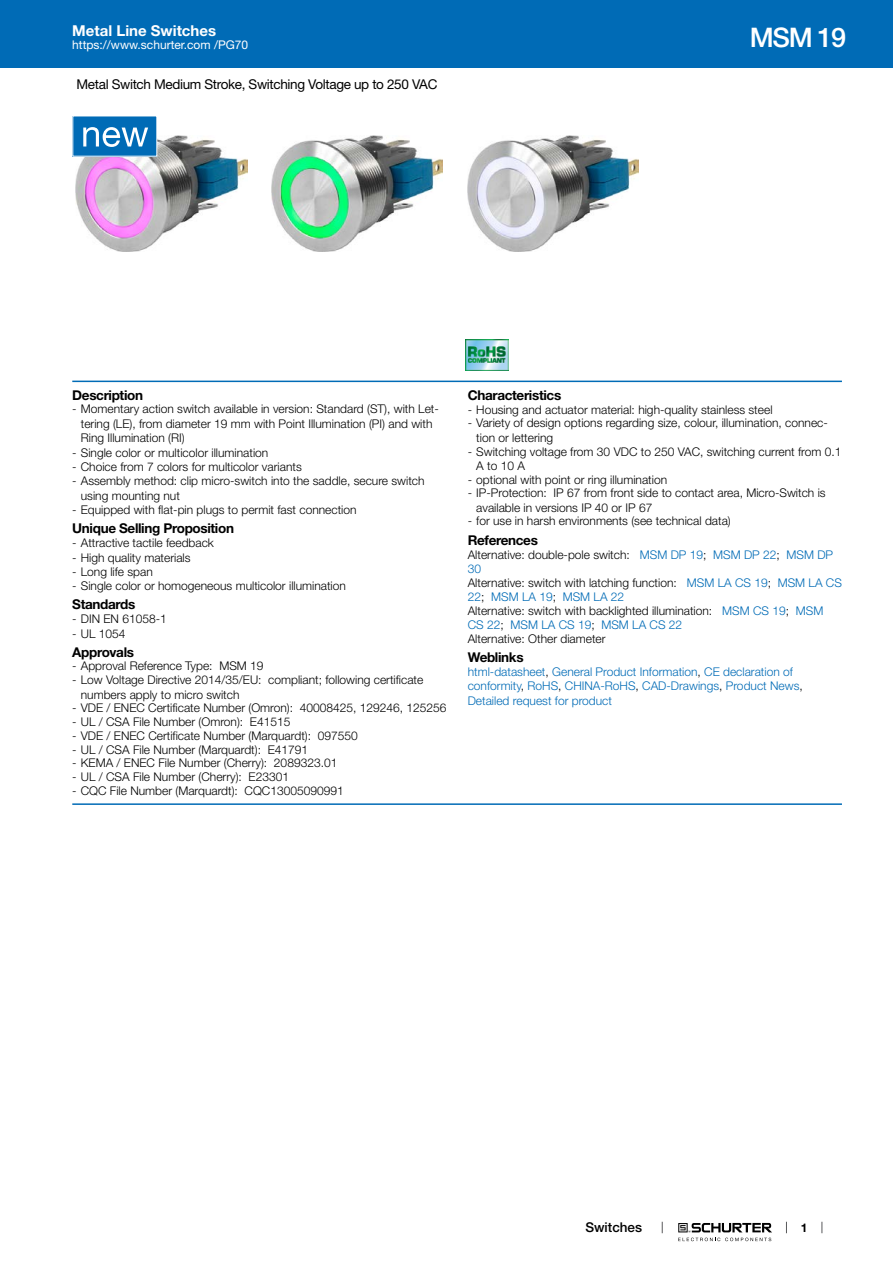
<style>
.page{position:relative;width:893px;height:1263px;background:#fff}
.page>*{position:absolute;margin:0;border:0;box-sizing:border-box;transform-origin:0 0}
.t1{font:500 27px "Helvetica Neue LT";color:#fff}
.t2{font:700 15px "Helvetica Neue LT";color:#fff}
.t3{font:700 13.5px "Helvetica Neue LT";letter-spacing:-.025em;color:#000}
.t4{font:13.5px "Helvetica Neue LT";letter-spacing:-.025em;color:#000}
.t5{font:500 13.5px "Helvetica Neue LT";color:#000}
.t6{font:300 12px/14.4px "Helvetica Neue LT";color:#000}
.t7{font:300 12px/14.4px "Helvetica Neue LT";color:#006bb6}
.t8{font:12px "Helvetica Neue LT";color:#fff}
.t9{font:700 12px "Helvetica Neue LT";color:#000}
.s1{color:#006bb6}
.s2{color:#000}
</style>
<div class="page">
<svg style="left:678px;top:1223px;width:94px;height:18px"></svg>
<div style="left:0;top:0;width:893px;height:68px;background:#006bb6"></div>
<img style="left:76px;top:135px;width:171px;height:117px">
<img style="left:272px;top:135px;width:171px;height:117px">
<img style="left:467px;top:135px;width:171px;height:117px">
<div style="left:73px;top:116px;width:84px;height:40px;background:#006bb6"></div>
<div style="left:72px;top:115px;width:85px;height:42px;border:1px solid #fff"></div>
<svg style="left:83px;top:127px;width:65px;height:20px"></svg>
<img style="left:466px;top:339px;width:42px;height:32px">
<hr style="left:72px;top:381px;width:770px;height:1px;background:#006bb6">
<hr style="left:72px;top:803px;width:770px;height:2px;background:#006bb6">
<p class="t2" style="left:72px;top:21px;width:145px">Metal Line Switches</p>
<p class="t8" style="left:72px;top:38px;width:178px">https://www.schurter.com /PG70</p>
<p class="t4" style="left:77px;top:76px;width:362px">Metal Switch Medium Stroke, Switching Voltage up to 250 VAC</p>
<h1 class="t1" style="left:750px;top:21px;width:98px">MSM 19</h1>
<p class="t3" style="left:72px;top:386px;width:72px">Description</p>
<p class="t6" style="left:81px;top:402px;width:360px;text-indent:-9px">- Momentary action switch available in version: Standard (ST), with Let&shy;tering (LE), from diameter 19 mm with Point Illumination (PI) and with<br>Ring Illumination (RI)</p>
<p class="t6" style="left:72px;top:445px;width:198px">- Single color or multicolor illumination</p>
<p class="t6" style="left:72px;top:459px;width:231px">- Choice from 7 colors for multicolor variants</p>
<p class="t6" style="left:81px;top:474px;width:345px;text-indent:-9px">- Assembly method: clip micro-switch into the saddle, secure switch using mounting nut</p>
<p class="t6" style="left:72px;top:502px;width:286px">- Equipped with flat-pin plugs to permit fast connection</p>
<p class="t3" style="left:72px;top:520px;width:163px">Unique Selling Proposition</p>
<p class="t6" style="left:72px;top:535px;width:143px">- Attractive tactile feedback</p>
<p class="t6" style="left:72px;top:550px;width:120px">- High quality materials</p>
<p class="t6" style="left:72px;top:564px;width:82px">- Long life span</p>
<p class="t6" style="left:72px;top:579px;width:275px">- Single color or homogeneous multicolor illumination</p>
<p class="t3" style="left:72px;top:596px;width:65px">Standards</p>
<p class="t6" style="left:72px;top:611px;width:96px">- DIN EN 61058-1</p>
<p class="t6" style="left:72px;top:626px;width:55px">- UL 1054</p>
<p class="t3" style="left:72px;top:643px;width:63px">Approvals</p>
<p class="t6" style="left:72px;top:659px;width:193px">- Approval Reference Type: MSM 19</p>
<p class="t6" style="left:81px;top:672px;width:344px;text-indent:-9px">- Low Voltage Directive 2014/35/EU: compliant; following certificate numbers apply to micro switch</p>
<p class="t6" style="left:72px;top:701px;width:376px">- VDE / ENEC Certificate Number (Omron): 40008425, 129246, 125256</p>
<p class="t6" style="left:72px;top:714px;width:220px">- UL / CSA File Number (Omron): E41515</p>
<p class="t6" style="left:72px;top:728px;width:287px">- VDE / ENEC Certificate Number (Marquardt): 097550</p>
<p class="t6" style="left:72px;top:742px;width:237px">- UL / CSA File Number (Marquardt): E41791</p>
<p class="t6" style="left:72px;top:756px;width:267px">- KEMA / ENEC File Number (Cherry): 2089323.01</p>
<p class="t6" style="left:72px;top:769px;width:218px">- UL / CSA File Number (Cherry): E23301</p>
<p class="t6" style="left:72px;top:783px;width:273px">- CQC File Number (Marquardt): CQC13005090991</p>
<p class="t3" style="left:468px;top:387px;width:95px">Characteristics</p>
<p class="t6" style="left:468px;top:402px;width:306px">- Housing and actuator material: high-quality stainless steel</p>
<p class="t6" style="left:476px;top:416px;width:353px;text-indent:-9px">- Variety of design options regarding size, colour, illumination, connec&shy;tion or lettering</p>
<p class="t6" style="left:476px;top:444px;width:367px;text-indent:-9px">- Switching voltage from 30 VDC to 250 VAC, switching current from 0.1<br>A to 10 A</p>
<p class="t6" style="left:468px;top:472px;width:201px">- optional with point or ring illumination</p>
<p class="t6" style="left:476px;top:486px;width:351px;text-indent:-9px">- IP-Protection: IP 67 from front side to contact area, Micro-Switch is available in versions IP 40 or IP 67</p>
<p class="t6" style="left:468px;top:514px;width:265px">- for use in harsh environments (see technical data)</p>
<p class="t3" style="left:468px;top:532px;width:72px">References</p>
<p class="t6" style="left:468px;top:547px;width:376px">Alternative: double-pole switch: <span class="s1">MSM DP 19</span>; <span class="s1">MSM DP 22</span>; <span class="s1">MSM DP 30<br></span>Alternative: switch with latching function: <span class="s1">MSM LA CS 19</span>; <span class="s1">MSM LA CS 22</span>; <span class="s1">MSM LA 19</span>; <span class="s1">MSM LA 22<br></span>Alternative: switch with backlighted illumination: <span class="s1">MSM CS 19</span>; <span class="s1">MSM CS 22</span>; <span class="s1">MSM LA CS 19</span>; <span class="s1">MSM LA CS 22<br></span>Alternative: Other diameter</p>
<p class="t3" style="left:468px;top:649px;width:57px">Weblinks</p>
<p class="t7" style="left:468px;top:664px;width:337px">html-datasheet<span class="s2">,</span> General Product Information<span class="s2">,</span> CE declaration of conformity<span class="s2">,</span> RoHS<span class="s2">,</span> CHINA-RoHS<span class="s2">,</span> CAD-Drawings<span class="s2">,</span> Product News<span class="s2">,<br></span>Detailed request for product</p>
<p class="t5" style="left:585px;top:1219px;width:58px">Switches</p>
<p class="t9" style="left:801px;top:1220px;width:8px">1</p>
</div>
